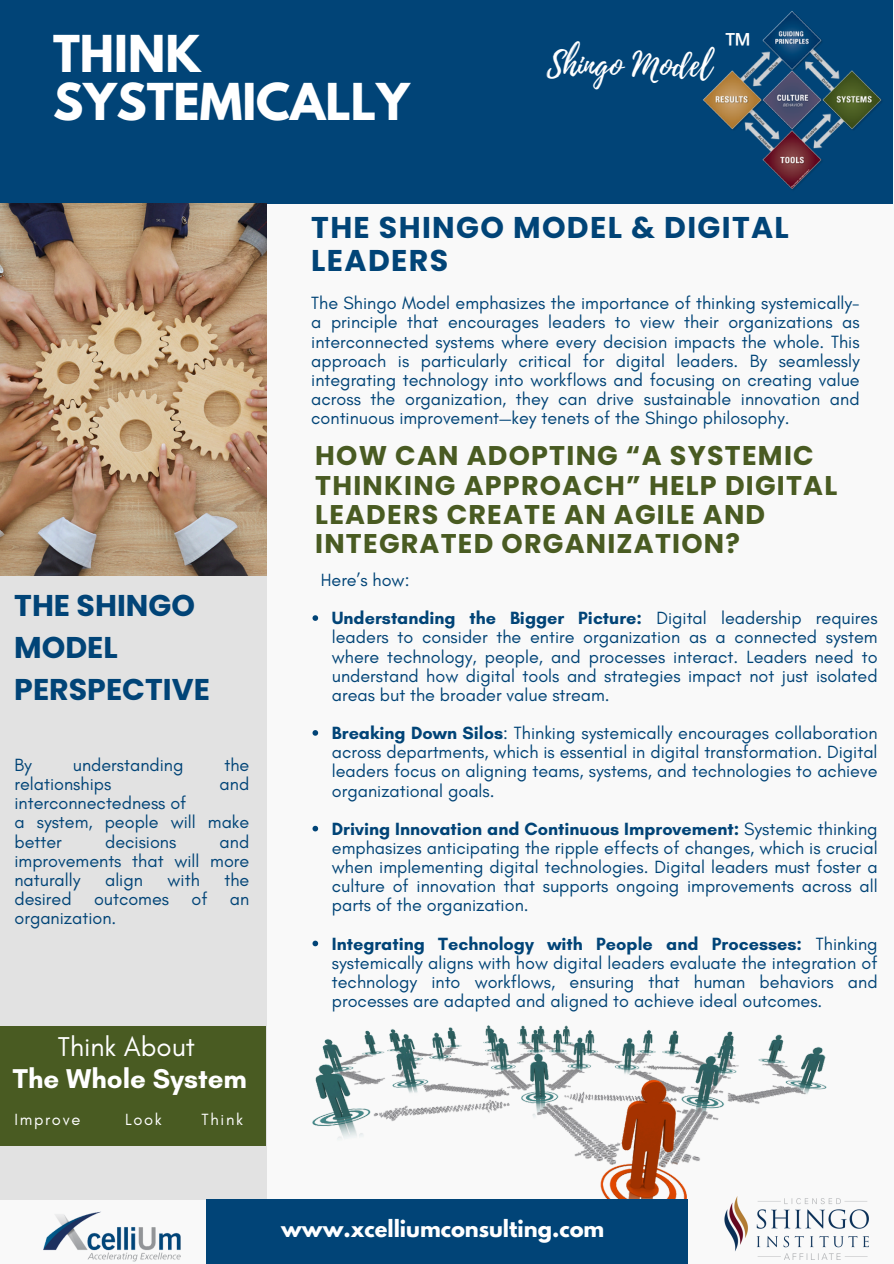
<style>
.page{position:relative;width:894px;height:1264px;background:#fff}
.page>*{position:absolute;margin:0;border:0;box-sizing:border-box;transform-origin:0 0}
.t1{font:700 45px/48.4px "League Spartan";color:#fff}
.t2{font:34.8px "Open Sans";color:#fff}
.t3{font:33.15px "Playlist Script";color:#fff}
.t4{font:700 30px/32.7px "Poppins";letter-spacing:.045em;color:#014477}
.t5{font:700 30px/41.7px "Poppins";color:#014477}
.t6{font:700 27.6px/32.7px "Glacial Indifference";color:#fff;text-align:center}
.t7{font:700 27px/29.2px "Poppins";letter-spacing:.045em;color:#495b22}
.t8{font:700 21px "League Spartan";color:#fff}
.t9{font:18px/19.2px "Glacial Indifference";color:#014477;text-align:justify}
.t10{font:16.5px "Glacial Indifference";letter-spacing:.1em;color:#fff}
.s1{font-weight:400}
.s2{font-weight:700}
</style>
<div class="page">
<div style="left:0;top:0;width:893px;height:1263px;background:#f9f9f9"></div>
<div style="left:0;top:574px;width:267px;height:625px;background:#e2e2e2"></div>
<img style="left:312px;top:1025px;width:515px;height:209px">
<div style="left:206px;top:1199px;width:481px;height:64px;background:#014477"></div>
<div style="left:0;top:0;width:892px;height:203px;background:#014477"></div>
<img style="left:724px;top:1196px;width:144px;height:63px">
<img style="left:35px;top:1199px;width:160px;height:63px">
<img style="left:0;top:203px;width:266px;height:372px">
<img style="left:702px;top:11px;width:180px;height:179px">
<svg style="left:312px;top:615px;width:6px;height:6px"></svg>
<svg style="left:312px;top:730px;width:6px;height:5px"></svg>
<svg style="left:312px;top:825px;width:6px;height:6px"></svg>
<svg style="left:312px;top:940px;width:6px;height:6px"></svg>
<div style="left:0;top:1025px;width:266px;height:120px;background:#495b22"></div>
<p class="t1" style="left:53px;top:35px;width:358px">THINK<br>SYSTEMICALLY</p>
<h2 class="t3" style="left:546px;top:41px;width:166px">Shingo Model</h2>
<p class="t2" style="left:725px;top:21px;width:28px">™</p>
<h4 class="t4" style="left:311px;top:211px;width:479px">THE SHINGO MODEL &amp; DIGITAL<br>LEADERS</h4>
<p class="t5" style="left:14px;top:585px;width:197px">THE SHINGO<br>MODEL<br>PERSPECTIVE</p>
<p class="t9" style="left:14px;top:755px;width:19px">By</p>
<p class="t9" style="left:73px;top:755px;width:112px">understanding</p>
<p class="t9" style="left:224px;top:755px;width:26px">the</p>
<p class="t9" style="left:14px;top:774px;width:98px">relationships</p>
<p class="t9" style="left:219px;top:774px;width:31px">and</p>
<p class="t9" style="left:14px;top:793px;width:173px">interconnectedness of</p>
<p class="t9" style="left:14px;top:812px;width:236px">a system, people will make better</p>
<p class="t9" style="left:14px;top:831px;width:236px;text-indent:205px">and improvements that will more naturally</p>
<p class="t9" style="left:105px;top:831px;width:73px">decisions</p>
<p class="t9" style="left:14px;top:870px;width:236px;text-indent:210px">the desired outcomes of an organization.</p>
<p class="t9" style="left:105px;top:870px;width:39px">align</p>
<p class="t9" style="left:167px;top:870px;width:34px">with</p>
<p class="t6" style="left:13px;top:1029px;width:235px"><span class="s1">Think About<br></span>The Whole System</p>
<p class="t10" style="left:201px;top:1109px;width:43px">Think</p>
<h5 class="t10" style="left:14px;top:1109px;width:67px">Improve</h5>
<p class="t10" style="left:125px;top:1109px;width:38px">Look</p>
<p class="t9" style="left:311px;top:293px;width:549px">The Shingo Model emphasizes the importance of thinking systemically&shy;a principle that encourages leaders to view their organizations as interconnected systems where every decision impacts the whole. This approach is particularly critical for digital leaders. By seamlessly integrating technology into workflows and focusing on creating value across the organization, they can drive sustainable innovation and continuous improvement—key tenets of the Shingo philosophy.</p>
<p class="t7" style="left:315px;top:441px;width:523px">HOW CAN ADOPTING “A SYSTEMIC<br>THINKING APPROACH” HELP DIGITAL<br>LEADERS CREATE AN AGILE AND<br>INTEGRATED ORGANIZATION?</p>
<p class="t9" style="left:320px;top:570px;width:90px">Here’s how:</p>
<h3 class="t9" style="left:332px;top:608px;width:547px"><span class="s2">Understanding the Bigger Picture:</span> Digital leadership requires leaders to consider the entire organization as a connected system where technology, people, and processes interact. Leaders need to understand how digital tools and strategies impact not just isolated areas but the broader value stream.</h3>
<p class="t9" style="left:332px;top:723px;width:547px"><span class="s2">Breaking Down Silos</span>: Thinking systemically encourages collaboration across departments, which is essential in digital transformation. Digital leaders focus on aligning teams, systems, and technologies to achieve organizational goals.</p>
<h2 class="t9" style="left:332px;top:819px;width:547px"><span class="s2">Driving Innovation and Continuous Improvement:</span> Systemic thinking emphasizes anticipating the ripple effects of changes, which is crucial when implementing digital technologies. Digital leaders must foster a culture of innovation that supports ongoing improvements across all parts of the organization.</h2>
<p class="t9" style="left:332px;top:933px;width:547px"><span class="s2">Integrating Technology with People and Processes:</span> Thinking systemically aligns with how digital leaders evaluate the integration of technology into workflows, ensuring that human behaviors and processes are adapted and aligned to achieve ideal outcomes.</p>
<p class="t8" style="left:281px;top:1218px;width:324px">www.xcelliumconsulting.com</p>
</div>
